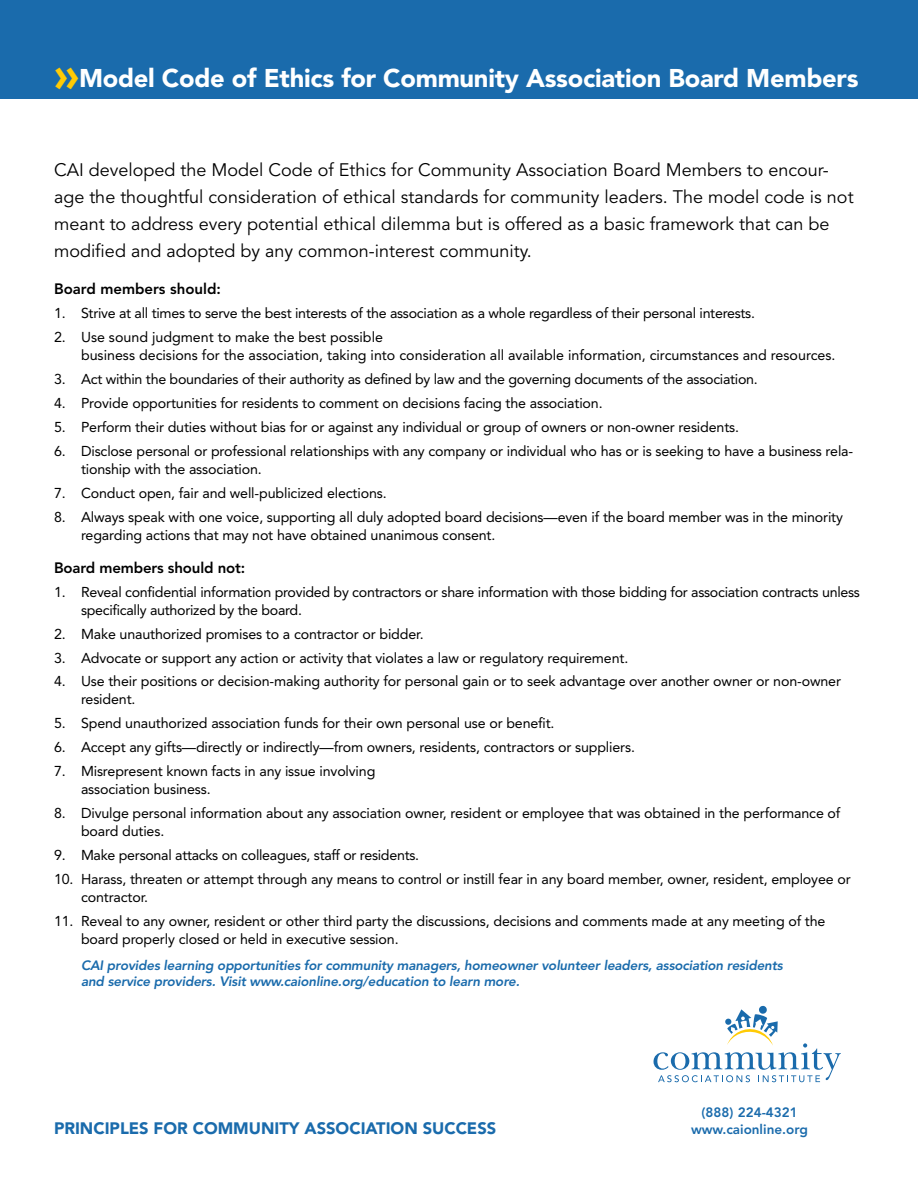
<style>
.page{position:relative;width:918px;height:1188px;background:#fff}
.page>*{position:absolute;margin:0;border:0;box-sizing:border-box;transform-origin:0 0}
.t1{font:900 25.5px "Avenir";letter-spacing:-.01em;color:#fff}
.t2{font:18px/27px "Avenir";color:#000}
.t3{font:900 16.5px "Avenir";color:#1a6bac}
.t4{font:800 15px "Avenir";letter-spacing:-.01em;color:#000}
.t5{font:14.25px/18px "Avenir";letter-spacing:-.01em;color:#000}
.t6{font:italic 800 13.5px/16.5px "Avenir";letter-spacing:-.015em;color:#1a6bac}
.t7{font:800 13.5px/16.5px "Avenir";color:#1a6bac;text-align:center}
.s1{font-size:46.5px;color:#ffcb05}
</style>
<div class="page">
<div style="left:0;top:0;width:918px;height:99px;background:#1a6bac"></div>
<svg style="left:654px;top:1005px;width:187px;height:77px"></svg>
<h1 class="t1" style="left:54px;top:62px;width:806px"><span class="s1">»</span>Model Code of Ethics for Community Association Board Members</h1>
<p class="t2" style="left:54px;top:157px;width:801px">CAI developed the Model Code of Ethics for Community Association Board Members to encour&shy;age the thoughtful consideration of ethical standards for community leaders. The model code is not meant to address every potential ethical dilemma but is offered as a basic framework that can be modified and adopted by any common-interest community.</p>
<p class="t4" style="left:54px;top:280px;width:168px">Board members should:</p>
<p class="t5" style="left:54px;top:304px;width:703px">1. Strive at all times to serve the best interests of the association as a whole regardless of their personal interests.</p>
<p class="t5" style="left:81px;top:328px;width:756px;text-indent:-27px">2. Use sound judgment to make the best possible<br>business decisions for the association, taking into consideration all available information, circumstances and resources.</p>
<p class="t5" style="left:54px;top:370px;width:705px">3. Act within the boundaries of their authority as defined by law and the governing documents of the association.</p>
<p class="t5" style="left:54px;top:394px;width:550px">4. Provide opportunities for residents to comment on decisions facing the association.</p>
<p class="t5" style="left:54px;top:418px;width:687px">5. Perform their duties without bias for or against any individual or group of owners or non-owner residents.</p>
<p class="t5" style="left:81px;top:442px;width:774px;text-indent:-27px">6. Disclose personal or professional relationships with any company or individual who has or is seeking to have a business rela&shy;tionship with the association.</p>
<p class="t5" style="left:54px;top:484px;width:334px">7. Conduct open, fair and well-publicized elections.</p>
<p class="t5" style="left:81px;top:508px;width:764px;text-indent:-27px">8. Always speak with one voice, supporting all duly adopted board decisions—even if the board member was in the minority regarding actions that may not have obtained unanimous consent.</p>
<p class="t4" style="left:54px;top:559px;width:193px">Board members should not:</p>
<p class="t5" style="left:81px;top:583px;width:780px;text-indent:-27px">1. Reveal confidential information provided by contractors or share information with those bidding for association contracts unless specifically authorized by the board.</p>
<p class="t5" style="left:54px;top:625px;width:371px">2. Make unauthorized promises to a contractor or bidder.</p>
<p class="t5" style="left:54px;top:649px;width:576px">3. Advocate or support any action or activity that violates a law or regulatory requirement.</p>
<p class="t5" style="left:81px;top:673px;width:762px;text-indent:-27px">4. Use their positions or decision-making authority for personal gain or to seek advantage over another owner or non-owner resident.</p>
<p class="t5" style="left:54px;top:715px;width:502px">5. Spend unauthorized association funds for their own personal use or benefit.</p>
<p class="t5" style="left:54px;top:738px;width:583px">6. Accept any gifts—directly or indirectly—from owners, residents, contractors or suppliers.</p>
<p class="t5" style="left:81px;top:762px;width:296px;text-indent:-27px">7. Misrepresent known facts in any issue involving association business.</p>
<p class="t5" style="left:81px;top:804px;width:761px;text-indent:-27px">8. Divulge personal information about any association owner, resident or employee that was obtained in the performance of board duties.</p>
<p class="t5" style="left:54px;top:846px;width:367px">9. Make personal attacks on colleagues, staff or residents.</p>
<p class="t5" style="left:81px;top:870px;width:771px;text-indent:-27px">10. Harass, threaten or attempt through any means to control or instill fear in any board member, owner, resident, employee or contractor.</p>
<p class="t5" style="left:81px;top:912px;width:746px;text-indent:-27px">11. Reveal to any owner, resident or other third party the discussions, decisions and comments made at any meeting of the board properly closed or held in executive session.</p>
<p class="t6" style="left:81px;top:957px;width:703px">CAI provides learning opportunities for community managers, homeowner volunteer leaders, association residents and service providers. Visit www.caionline.org/education to learn more.</p>
<p class="t3" style="left:54px;top:1119px;width:444px">PRINCIPLES FOR COMMUNITY ASSOCIATION SUCCESS</p>
<p class="t7" style="left:691px;top:1104px;width:118px">(888) 224-4321 www.caionline.org</p>
</div>
